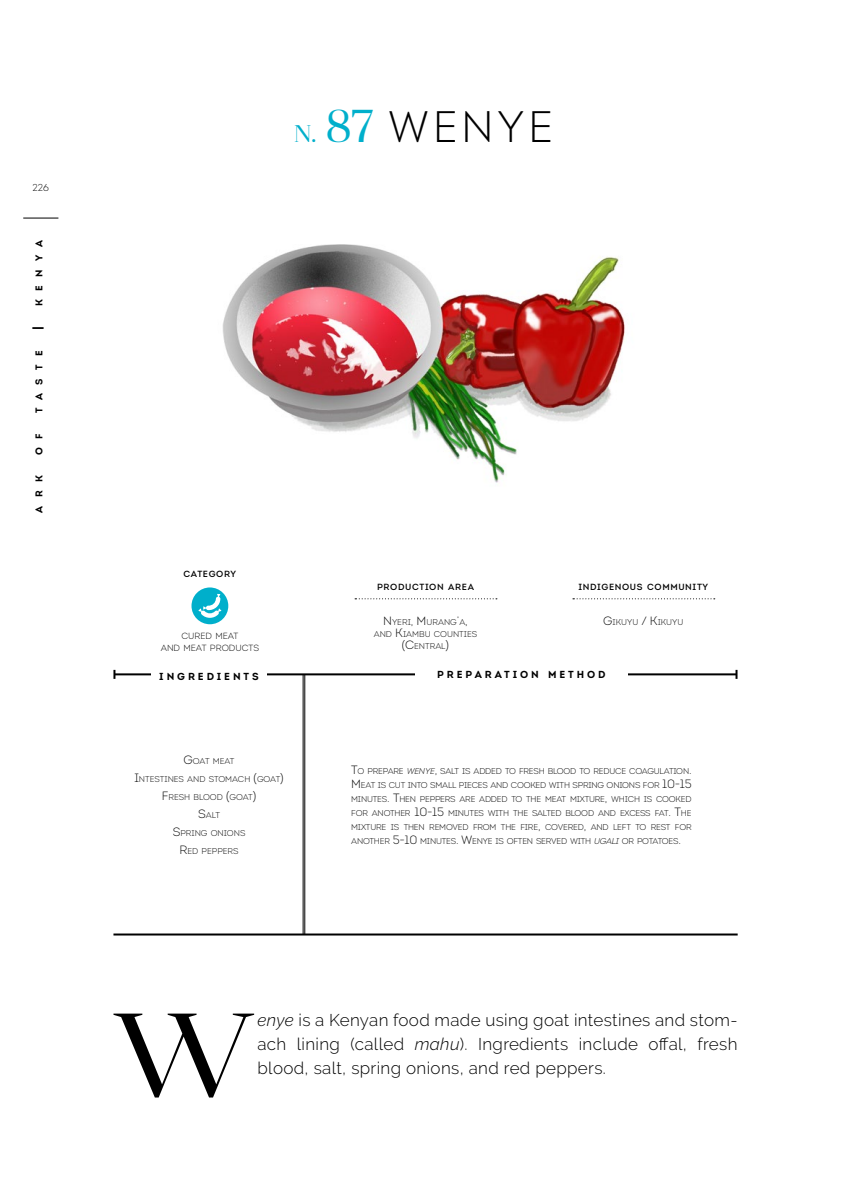
<style>
.page{position:relative;width:851px;height:1191px;background:#fff}
.page>*{position:absolute;margin:0;border:0;box-sizing:border-box;transform-origin:0 0}
.t1{font:119.8px "Anglecia Pro Display";color:#000}
.t2{font:300 44px "Intro";letter-spacing:.075em;color:#000}
.t3{font:300 17px/24px "Raleway";letter-spacing:.02em;color:#000;text-align:justify}
.t4{font:700 14px "Intro";color:#000}
.t5{font:700 10.2px "Intro";letter-spacing:.285em;color:#000}
.t6{font:300 10px "Intro";color:#000}
.t7{font:700 9.8px "Intro";letter-spacing:.855em;color:#000}
.t8{font:9px "Intro";letter-spacing:.07em;color:#000}
.t9{font:300 9px/12px "Intro";color:#000;text-align:center}
.t10{font:300 8.4px/18px "Intro";color:#000;text-align:center}
.s1{font-family:"Anglecia Pro Display";font-weight:400;font-size:24px;color:#00afcb}
.s2{font-family:"Anglecia Pro Display";font-weight:400;font-size:46px;color:#00afcb}
.s3{font-size:12px}
.s4{font-style:italic}
</style>
<div class="page">
<hr style="left:23px;top:218px;width:35px;height:1px;background:#000">
<img style="left:222px;top:244px;width:403px;height:239px">
<div style="left:191px;top:587px;width:37px;height:37px;background:#00afcb;border-radius:50%"></div>
<svg style="left:355px;top:598px;width:142px;height:1px"></svg>
<svg style="left:572px;top:598px;width:142px;height:1px"></svg>
<hr style="left:113px;top:933px;width:624px;height:2px;background:#000">
<hr style="left:304px;top:674px;width:1px;height:260px;background:#000">
<hr style="left:303px;top:674px;width:1px;height:260px;background:#000">
<hr style="left:114px;top:673px;width:622px;height:2px;background:#000">
<svg style="left:113px;top:670px;width:2px;height:9px"></svg>
<svg style="left:735px;top:670px;width:2px;height:9px"></svg>
<div style="left:151px;top:669px;width:115px;height:12px;background:#fff"></div>
<div style="left:415px;top:667px;width:212px;height:15px;background:#fff"></div>
<svg style="left:198px;top:594px;width:23px;height:24px"></svg>
<p class="t6" style="left:33px;top:181px;width:18px">226</p>
<p class="t7" style="left:33px;top:306px;width:68px;rotate:-90deg">KENYA</p>
<p class="t4" style="left:29px;top:330px;width:5px;rotate:-90deg">|</p>
<p class="t7" style="left:33px;top:413px;width:64px;rotate:-90deg">TASTE</p>
<p class="t7" style="left:33px;top:455px;width:23px;rotate:-90deg">O F</p>
<p class="t7" style="left:33px;top:512px;width:39px;rotate:-90deg">ARK</p>
<p class="t2" style="left:294px;top:99px;width:260px"><span class="s1">N.</span> <span class="s2">87</span> WENYE</p>
<p class="t8" style="left:183px;top:568px;width:54px">CATEGORY</p>
<p class="t9" style="left:161px;top:630px;width:100px">CURED MEAT<br>AND MEAT PRODUCTS</p>
<p class="t8" style="left:377px;top:581px;width:98px">PRODUCTION AREA</p>
<p class="t8" style="left:578px;top:581px;width:131px">INDIGENOUS COMMUNITY</p>
<p class="t10" style="left:373px;top:616px;width:105px;line-height:12px"><span class="s3">N</span>YERI<span class="s3">, M</span>URANG<span class="s3">’</span>A<span class="s3">,<br></span>AND <span class="s3">K</span>IAMBU COUNTIES <span class="s3">(C</span>ENTRAL<span class="s3">)</span></p>
<p class="t10" style="left:603px;top:613px;width:82px"><span class="s3">G</span>IKUYU <span class="s3">/ K</span>IKUYU</p>
<p class="t5" style="left:159px;top:670px;width:101px">INGREDIENTS</p>
<p class="t5" style="left:437px;top:668px;width:170px">PREPARATION METHOD</p>
<p class="t10" style="left:134px;top:752px;width:151px"><span class="s3">G</span>OAT MEAT<br><span class="s3">I</span>NTESTINES AND STOMACH <span class="s3">(</span>GOAT<span class="s3">)<br>F</span>RESH BLOOD <span class="s3">(</span>GOAT<span class="s3">)<br>S</span>ALT<br><span class="s3">S</span>PRING ONIONS<br><span class="s3">R</span>ED PEPPERS</p>
<p class="t10" style="left:351px;top:764px;width:342px;line-height:14px;text-align:justify"><span class="s3">T</span>O PREPARE <span class="s4">WENYE</span><span class="s3">,</span> SALT IS ADDED TO FRESH BLOOD TO REDUCE COAGULATION<span class="s3">.<br>M</span>EAT IS CUT INTO SMALL PIECES AND COOKED WITH SPRING ONIONS FOR <span class="s3">10-15<br></span>MINUTES<span class="s3">. T</span>HEN PEPPERS ARE ADDED TO THE MEAT MIXTURE<span class="s3">,</span> WHICH IS COOKED FOR ANOTHER <span class="s3">10-15</span> MINUTES WITH THE SALTED BLOOD AND EXCESS FAT<span class="s3">. T</span>HE MIXTURE IS THEN REMOVED FROM THE FIRE<span class="s3">,</span> COVERED<span class="s3">,</span> AND LEFT TO REST FOR ANOTHER <span class="s3">5-10</span> MINUTES<span class="s3">. W</span>ENYE IS OFTEN SERVED WITH <span class="s4">UGALI</span> OR POTATOES<span class="s3">.</span></p>
<p class="t1" style="left:112px;top:978px;width:144px">W</p>
<p class="t3" style="left:257px;top:1007px;width:481px"><span class="s4">enye</span> is a Kenyan food made using goat intestines and stom&shy;ach lining (called <span class="s4">mahu</span>). Ingredients include offal, fresh blood, salt, spring onions, and red peppers.</p>
</div>
